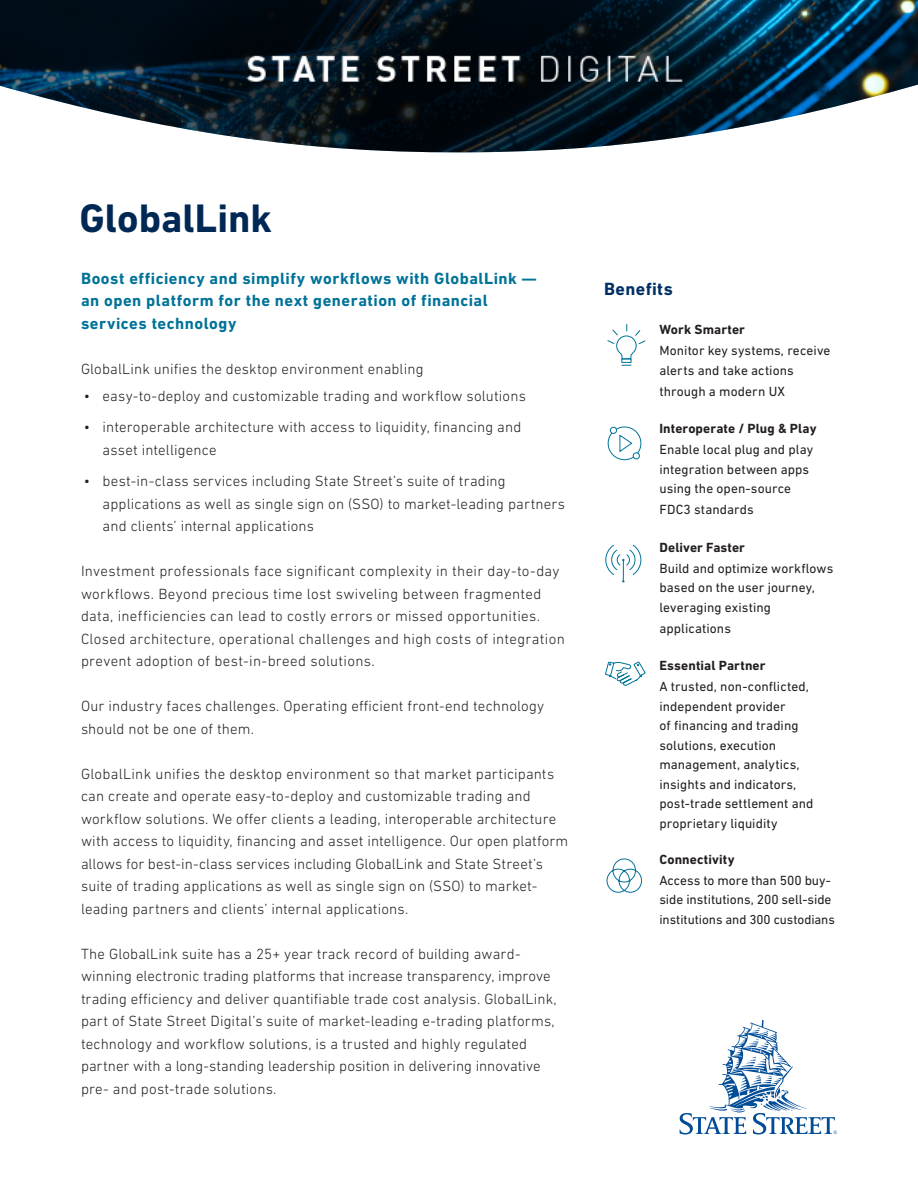
<style>
.page{position:relative;width:918px;height:1188px;background:#fff}
.page>*{position:absolute;margin:0;border:0;box-sizing:border-box;transform-origin:0 0}
.t1{font:700 40.5px "DIN Next LT Pro";color:#002855}
.t2{font:700 18px "DIN Next LT Pro";letter-spacing:.02em;color:#002f63}
.t3{font:700 16.5px/22.5px "DIN Next LT Pro";letter-spacing:.03em;color:#007398}
.t4{font:300 15px/22.5px "DIN Next LT Pro";letter-spacing:.01em;color:#231f20}
.t5{font:13.5px/19.5px "DIN Next LT Pro";letter-spacing:.005em;color:#231f20}
.t6{font:700 13.5px "DIN Next LT Pro";letter-spacing:.01em;color:#231f20}
.t7{font:13.2px "DIN Next LT Pro";letter-spacing:-.005em;color:#231f20}
</style>
<div class="page">
<svg style="left:680px;top:1020px;width:157px;height:114px"></svg>
<img style="left:0;top:0;width:918px;height:153px">
<svg style="left:606px;top:858px;width:36px;height:35px"></svg>
<div style="left:608px;top:427px;width:33px;height:33px;border:1px solid #007398;border-radius:50%"></div>
<div style="left:610px;top:427px;width:7px;height:6px;background:#fff;border-radius:50%"></div>
<div style="left:610px;top:427px;width:7px;height:7px;border:1px solid #007398;border-radius:50%"></div>
<svg style="left:619px;top:434px;width:20px;height:25px"></svg>
<div style="left:633px;top:452px;width:7px;height:7px;border:1px solid #007398;border-radius:50%"></div>
<svg style="left:605px;top:661px;width:41px;height:25px"></svg>
<svg style="left:605px;top:544px;width:37px;height:38px"></svg>
<svg style="left:607px;top:324px;width:39px;height:42px"></svg>
<h1 class="t1" style="left:80px;top:194px;width:194px">GlobalLink</h1>
<p class="t3" style="left:81px;top:267px;width:457px">Boost efficiency and simplify workflows with GlobalLink — an open platform for the next generation of financial services technology</p>
<p class="t4" style="left:81px;top:357px;width:344px">GlobalLink unifies the desktop environment enabling</p>
<p class="t4" style="left:84px;top:384px;width:444px">• easy-to-deploy and customizable trading and workflow solutions</p>
<p class="t4" style="left:103px;top:416px;width:420px;text-indent:-19px">• interoperable architecture with access to liquidity, financing and asset intelligence</p>
<p class="t4" style="left:103px;top:470px;width:464px;text-indent:-19px">• best-in-class services including State Street’s suite of trading applications as well as single sign on (SSO) to market-leading partners and clients’ internal applications</p>
<p class="t4" style="left:81px;top:560px;width:485px">Investment professionals face significant complexity in their day-to-day workflows. Beyond precious time lost swiveling between fragmented data, inefficiencies can lead to costly errors or missed opportunities.<br>Closed architecture, operational challenges and high costs of integration prevent adoption of best-in-breed solutions.</p>
<p class="t4" style="left:81px;top:695px;width:465px">Our industry faces challenges. Operating efficient front-end technology should not be one of them.</p>
<p class="t4" style="left:81px;top:762px;width:489px">GlobalLink unifies the desktop environment so that market participants can create and operate easy-to-deploy and customizable trading and workflow solutions. We offer clients a leading, interoperable architecture with access to liquidity, financing and asset intelligence. Our open platform allows for best-in-class services including GlobalLink and State Street’s suite of trading applications as well as single sign on (SSO) to market&shy;leading partners and clients’ internal applications.</p>
<p class="t4" style="left:81px;top:942px;width:477px">The GlobalLink suite has a 25+ year track record of building award&shy;winning electronic trading platforms that increase transparency, improve trading efficiency and deliver quantifiable trade cost analysis. GlobalLink, part of State Street Digital’s suite of market-leading e-trading platforms, technology and workflow solutions, is a trusted and highly regulated partner with a long-standing leadership position in delivering innovative pre- and post-trade solutions.</p>
<p class="t2" style="left:604px;top:279px;width:70px">Benefits</p>
<p class="t6" style="left:659px;top:322px;width:87px">Work Smarter</p>
<p class="t5" style="left:659px;top:341px;width:172px">Monitor key systems, receive alerts and take actions</p>
<p class="t5" style="left:659px;top:381px;width:127px">through a modern UX</p>
<p class="t6" style="left:659px;top:421px;width:159px">Interoperate / Plug &amp; Play</p>
<p class="t5" style="left:659px;top:440px;width:155px">Enable local plug and play integration between apps using the open-source</p>
<p class="t5" style="left:659px;top:500px;width:96px">FDC3 standards</p>
<p class="t6" style="left:659px;top:539px;width:87px">Deliver Faster</p>
<p class="t5" style="left:659px;top:558px;width:175px">Build and optimize workflows based on the user journey, leveraging existing</p>
<p class="t5" style="left:659px;top:618px;width:73px">applications</p>
<p class="t6" style="left:659px;top:658px;width:108px">Essential Partner</p>
<p class="t5" style="left:659px;top:677px;width:156px">A trusted, non-conflicted, independent provider<br>of financing and trading solutions, execution management, analytics, insights and indicators, post-trade settlement and proprietary liquidity</p>
<p class="t6" style="left:659px;top:851px;width:77px">Connectivity</p>
<p class="t5" style="left:659px;top:870px;width:174px">Access to more than 500 buy&shy;side institutions, 200 sell-side</p>
<p class="t7" style="left:659px;top:912px;width:177px">institutions and 300 custodians</p>
</div>
